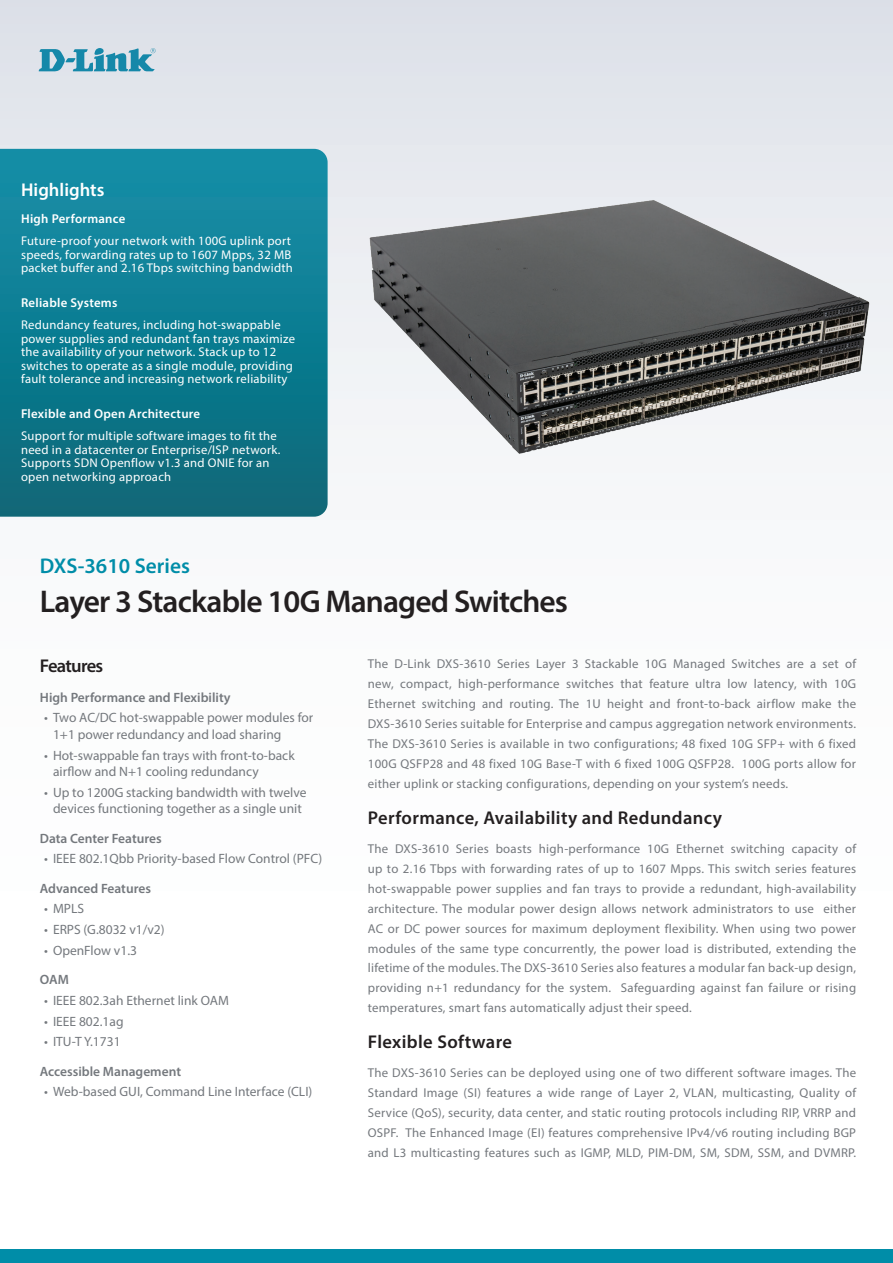
<style>
.page{position:relative;width:893px;height:1263px;background:#fff}
.page>*{position:absolute;margin:0;border:0;box-sizing:border-box;transform-origin:0 0}
.t1{font:600 31.5px "Myriad Pro";letter-spacing:-.025em;color:#231f20}
.t2{font:600 21.3px "Myriad Pro";color:#008da8}
.t3{font:600 18.6px "Myriad Pro";letter-spacing:.02em;color:#231f20}
.t4{font:600 18.6px "Myriad Pro";color:#fff}
.t5{font:600 18.6px "Myriad Pro";letter-spacing:-.04em;color:#231f20}
.t6{font:13.5px/16.5px "Myriad Pro";color:#74787d}
.t7{font:600 13.5px "Myriad Pro";color:#74787d}
.t8{font:12.9px/20px "Myriad Pro";letter-spacing:.02em;color:#74787d;text-align:justify}
.t9{font:600 12.9px "Myriad Pro";letter-spacing:.02em;color:#fff}
.t10{font:12.6px/13.5px "Myriad Pro";letter-spacing:.02em;color:#fff}
</style>
<div class="page">
<div style="left:0;top:0;width:893px;height:1084px;background:linear-gradient(to bottom,#e3e6ec,#fff)"></div>
<div style="left:0;top:1249px;width:893px;height:14px;background:#008da8"></div>
<svg style="left:0;top:149px;width:328px;height:368px;background:#0e7b90"></svg>
<img style="left:368px;top:198px;width:502px;height:258px">
<svg style="left:39px;top:48px;width:117px;height:23px;background:#72b1c6"></svg>
<h3 class="t4" style="left:21px;top:177px;width:85px">Highlights</h3>
<p class="t9" style="left:21px;top:210px;width:106px">High Performance</p>
<p class="t10" style="left:21px;top:234px;width:273px">Future-proof your network with 100G uplink port speeds, forwarding rates up to 1607 Mpps, 32 MB packet buffer and 2.16 Tbps switching bandwidth</p>
<p class="t9" style="left:21px;top:294px;width:98px">Reliable Systems</p>
<p class="t10" style="left:21px;top:318px;width:276px">Redundancy features, including hot-swappable power supplies and redundant fan trays maximize the availability of your network. Stack up to 12 switches to operate as a single module, providing fault tolerance and increasing network reliability</p>
<p class="t9" style="left:21px;top:405px;width:181px">Flexible and Open Architecture</p>
<p class="t10" style="left:21px;top:429px;width:261px">Support for multiple software images to fit the need in a datacenter or Enterprise/ISP network.<br>Supports SDN Openflow v1.3 and ONIE for an open networking approach</p>
<h2 class="t2" style="left:40px;top:552px;width:152px">DXS-3610 Series</h2>
<h1 class="t1" style="left:40px;top:582px;width:530px">Layer 3 Stackable 10G Managed Switches</h1>
<h3 class="t5" style="left:40px;top:654px;width:65px">Features</h3>
<p class="t7" style="left:40px;top:688px;width:192px">High Performance and Flexibility</p>
<p class="t6" style="left:53px;top:709px;width:262px;text-indent:-9px">• Two AC/DC hot-swappable power modules for<br>1+1 power redundancy and load sharing</p>
<p class="t6" style="left:53px;top:747px;width:243px;text-indent:-9px">• Hot-swappable fan trays with front-to-back airflow and N+1 cooling redundancy</p>
<p class="t6" style="left:44px;top:784px;width:264px;text-align:center">• Up to 1200G stacking bandwidth with twelve devices functioning together as a single unit</p>
<p class="t7" style="left:40px;top:829px;width:123px">Data Center Features</p>
<p class="t6" style="left:44px;top:850px;width:280px">• IEEE 802.1Qbb Priority-based Flow Control (PFC)</p>
<p class="t7" style="left:40px;top:879px;width:113px">Advanced Features</p>
<p class="t6" style="left:44px;top:900px;width:41px">• MPLS</p>
<p class="t6" style="left:44px;top:921px;width:122px">• ERPS (G.8032 v1/v2)</p>
<p class="t6" style="left:44px;top:942px;width:94px">• OpenFlow v1.3</p>
<p class="t7" style="left:40px;top:971px;width:31px">OAM</p>
<p class="t6" style="left:44px;top:992px;width:186px">• IEEE 802.3ah Ethernet link OAM</p>
<p class="t6" style="left:44px;top:1013px;width:81px">• IEEE 802.1ag</p>
<p class="t6" style="left:44px;top:1033px;width:78px">• ITU-T Y.1731</p>
<p class="t7" style="left:40px;top:1062px;width:143px">Accessible Management</p>
<p class="t6" style="left:44px;top:1083px;width:270px">• Web-based GUI, Command Line Interface (CLI)</p>
<p class="t8" style="left:368px;top:654px;width:490px">The D-Link DXS-3610 Series Layer 3 Stackable 10G Managed Switches are a set of new, compact, high-performance switches that feature ultra low latency, with 10G Ethernet switching and routing. The 1U height and front-to-back airflow make the DXS-3610 Series suitable for Enterprise and campus aggregation network environments.<br>The DXS-3610 Series is available in two configurations; 48 fixed 10G SFP+ with 6 fixed 100G QSFP28 and 48 fixed 10G Base-T with 6 fixed 100G QSFP28. 100G ports allow for either uplink or stacking configurations, depending on your system’s needs.</p>
<h3 class="t3" style="left:368px;top:806px;width:356px">Performance, Availability and Redundancy</h3>
<p class="t8" style="left:368px;top:838px;width:490px">The DXS-3610 Series boasts high-performance 10G Ethernet switching capacity of up to 2.16 Tbps with forwarding rates of up to 1607 Mpps. This switch series features hot-swappable power supplies and fan trays to provide a redundant, high-availability architecture. The modular power design allows network administrators to use either AC or DC power sources for maximum deployment flexibility. When using two power modules of the same type concurrently, the power load is distributed, extending the lifetime of the modules. The DXS-3610 Series also features a modular fan back-up design, providing n+1 redundancy for the system. Safeguarding against fan failure or rising temperatures, smart fans automatically adjust their speed.</p>
<h3 class="t3" style="left:368px;top:1030px;width:146px">Flexible Software</h3>
<p class="t8" style="left:368px;top:1063px;width:490px">The DXS-3610 Series can be deployed using one of two different software images. The Standard Image (SI) features a wide range of Layer 2, VLAN, multicasting, Quality of Service (QoS), security, data center, and static routing protocols including RIP, VRRP and OSPF. The Enhanced Image (EI) features comprehensive IPv4/v6 routing including BGP and L3 multicasting features such as IGMP, MLD, PIM-DM, SM, SDM, SSM, and DVMRP.</p>
</div>
